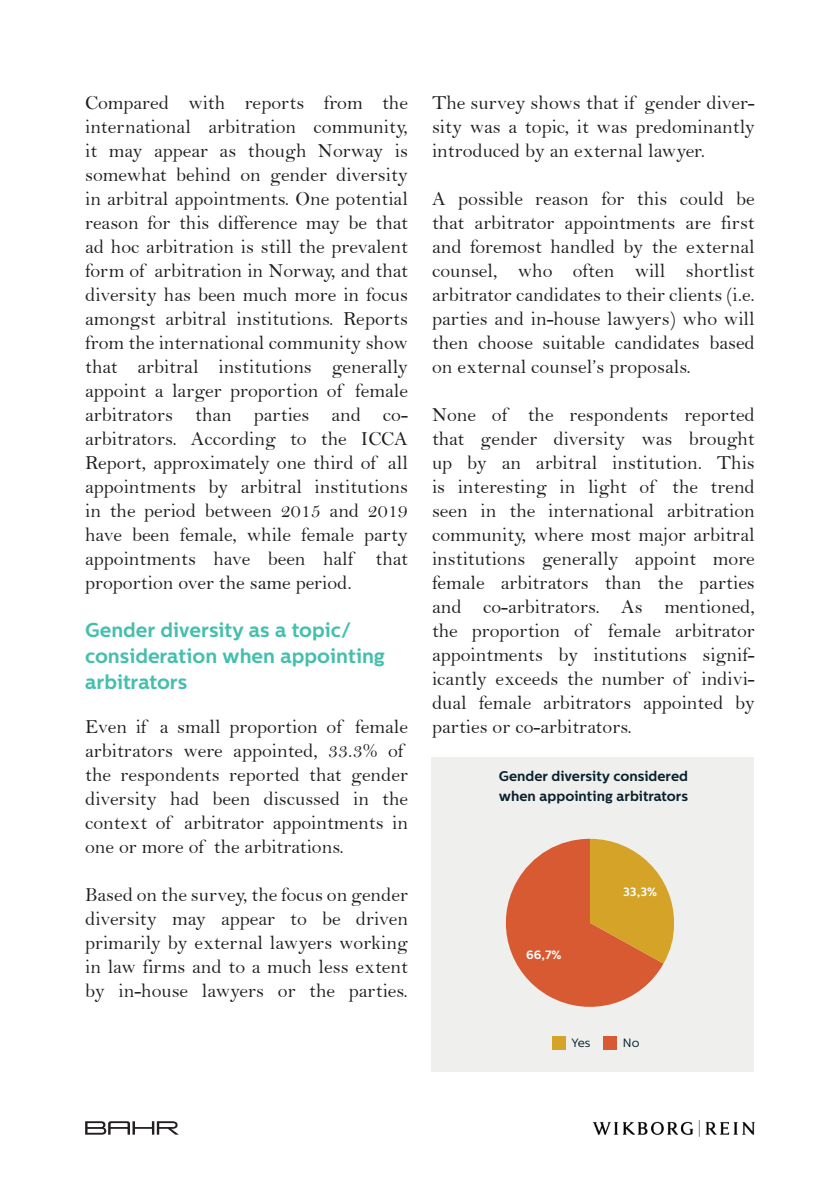
<style>
.page{position:relative;width:840px;height:1191px;background:#fff}
.page>*{position:absolute;margin:0;border:0;box-sizing:border-box;transform-origin:0 0}
.t1{font:20px/24px "Bell";color:#231f20;text-align:justify}
.Heading_2{font:700 20px/26px "Centrale Sans";color:#45bfad}
.Tekst_i_boks_bold{font:700 14px/20px "Centrale Sans";color:#081f2d}
.Graftall_hvit{font:700 12px "Centrale Sans";color:#fff}
.ledgend{font:12px "Centrale Sans";color:#081f2d}
</style>
<div class="page">
<svg style="left:85px;top:1121px;width:93px;height:13px"></svg>
<img style="left:592px;top:1120px;width:163px;height:16px">
<div style="left:431px;top:757px;width:322px;height:314px;background:#eff0ed"></div>
<svg style="left:505px;top:838px;width:168px;height:168px"></svg>
<div style="left:552px;top:1036px;width:13px;height:13px;background:#d4a327"></div>
<div style="left:603px;top:1036px;width:13px;height:13px;background:#d75a32"></div>
<p class="t1" style="left:85px;top:91px;width:324px">Compared with reports from the international arbitration community, it may appear as though Norway is somewhat behind on gender diversity in arbitral appointments. One potential reason for this difference may be that ad hoc arbitration is still the prevalent form of arbitration in Norway, and that diversity has been much more in focus amongst arbitral institutions. Reports from the international community show that arbitral institutions generally appoint a larger proportion of female arbitrators than parties and co&shy;arbitrators. According to the ICCA Report, approximately one third of all appointments by arbitral institutions in the period between 2015 and 2019 have been female, while female party appointments have been half that proportion over the same period.</p>
<p class="Heading_2" style="left:85px;top:617px;width:301px">Gender diversity as a topic/ consideration when appointing arbitrators</p>
<p class="t1" style="left:85px;top:715px;width:324px;text-align:left">Even if a small proportion of female arbitrators were appointed, 33.3% of the respondents reported that gender diversity had been discussed in the context of arbitrator appointments in one or more of the arbitrations.</p>
<p class="t1" style="left:85px;top:883px;width:324px">Based on the survey, the focus on gender diversity may appear to be driven primarily by external lawyers working in law firms and to a much less extent by in-house lawyers or the parties.</p>
<p class="t1" style="left:432px;top:91px;width:324px">The survey shows that if gender diver&shy;sity was a topic, it was predominantly introduced by an external lawyer.</p>
<p class="t1" style="left:432px;top:187px;width:324px">A possible reason for this could be that arbitrator appointments are first and foremost handled by the external counsel, who often will shortlist arbitrator candidates to their clients (i.e. parties and in-house lawyers) who will then choose suitable candidates based on external counsel’s proposals.</p>
<p class="t1" style="left:432px;top:403px;width:324px">None of the respondents reported that gender diversity was brought up by an arbitral institution. This is interesting in light of the trend seen in the international arbitration community, where most major arbitral institutions generally appoint more female arbitrators than the parties and co-arbitrators. As mentioned, the proportion of female arbitrator appointments by institutions signif&shy;icantly exceeds the number of indivi&shy;dual female arbitrators appointed by parties or co-arbitrators.</p>
<p class="Tekst_i_boks_bold" style="left:498px;top:766px;width:191px">Gender diversity considered when appointing arbitrators</p>
<p class="Graftall_hvit" style="left:526px;top:947px;width:37px">66,7%</p>
<p class="Graftall_hvit" style="left:622px;top:884px;width:35px">33,3%</p>
<p class="ledgend" style="left:571px;top:1036px;width:21px">Yes</p>
<p class="ledgend" style="left:622px;top:1036px;width:18px">No</p>
</div>
